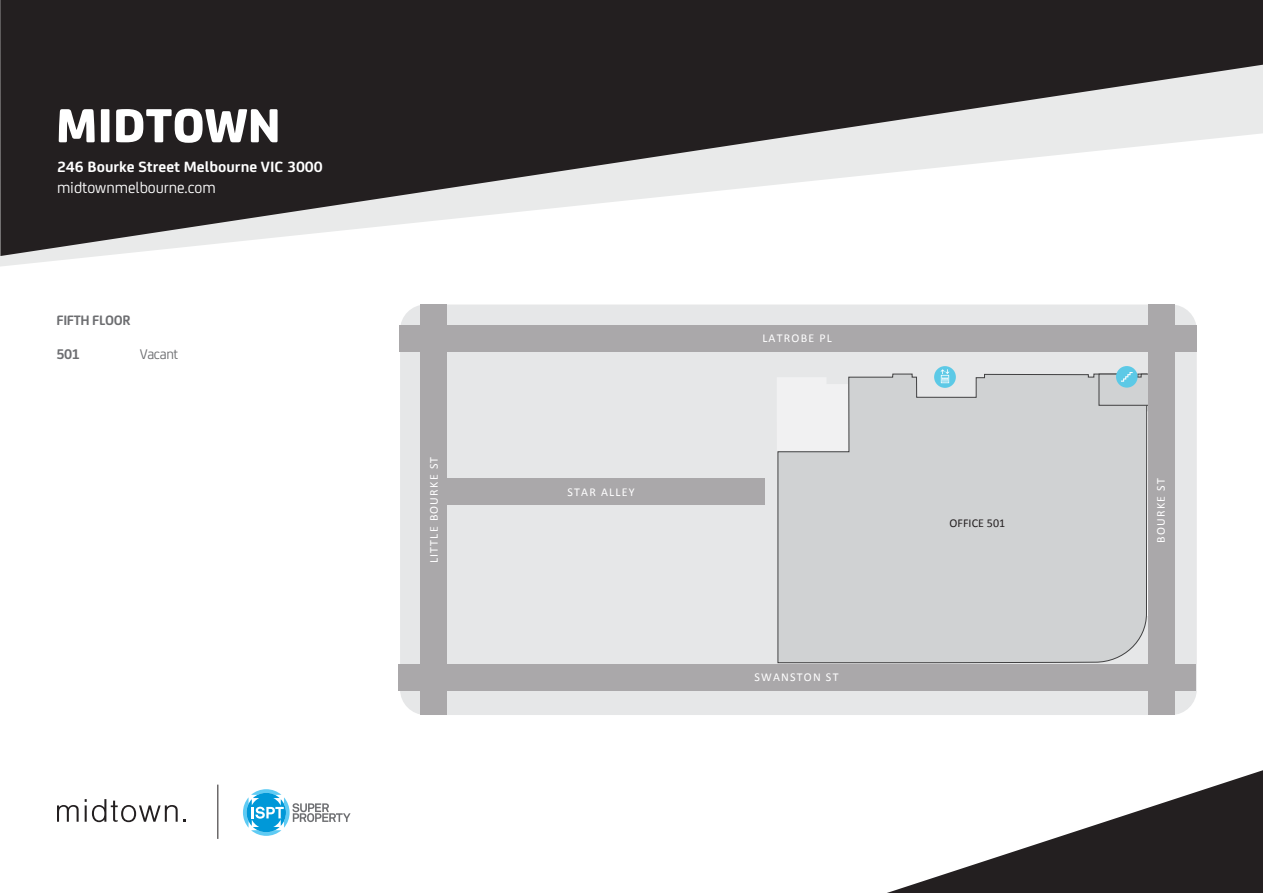
<style>
.page{position:relative;width:1263px;height:893px;background:#fff}
.page>*{position:absolute;margin:0;border:0;box-sizing:border-box;transform-origin:0 0}
.t1{font:800 51.3px "FS Joey";color:#fff}
.t2{font:16.65px "FS Joey";letter-spacing:-.005em;color:#fff}
.t3{font:700 15.9px "FS Joey";color:#fff;scale:1.04 1}
.t4{font:15px "FS Joey";letter-spacing:-.025em;color:#6d6e71}
.t5{font:700 15px "FS Joey";color:#6d6e71}
.t6{font:700 14.55px "FS Joey";letter-spacing:-.025em;color:#6d6e71}
.t7{font:12px "Calibri";letter-spacing:.1em;color:#fff}
.t8{font:12px "Calibri";letter-spacing:.01em;color:#231f20}
</style>
<div class="page">
<svg style="left:0;top:0;width:1263px;height:256px;fill:#231f20"></svg>
<svg style="left:887px;top:770px;width:376px;height:123px"></svg>
<hr style="left:217px;top:785px;width:1px;height:54px;background:#231f20">
<svg style="left:243px;top:789px;width:108px;height:47px"></svg>
<svg style="left:57px;top:805px;width:22px;height:17px"></svg>
<svg style="left:85px;top:799px;width:93px;height:23px"></svg>
<div style="left:400px;top:304px;width:797px;height:411px;background:#e6e7e8;border-radius:26px"></div>
<div style="left:399px;top:325px;width:797px;height:26px;background:#aaa8aa"></div>
<div style="left:438px;top:478px;width:327px;height:27px;background:#aaa8aa"></div>
<div style="left:420px;top:304px;width:27px;height:411px;background:#aaa8aa"></div>
<div style="left:398px;top:664px;width:798px;height:27px;background:#aaa8aa"></div>
<svg style="left:777px;top:0;width:370px;height:663px"></svg>
<div style="left:1147px;top:304px;width:27px;height:411px;background:#aaa8aa"></div>
<div style="left:1116px;top:366px;width:21px;height:22px;background:#5cc9e6;border-radius:50%"></div>
<svg style="left:1098px;top:372px;width:50px;height:246px;background:#caced0"></svg>
<svg style="left:934px;top:366px;width:22px;height:22px"></svg>
<svg style="left:941px;top:369px;width:8px;height:14px"></svg>
<h1 class="t1" style="left:56px;top:85px;width:226px">MIDTOWN</h1>
<h3 class="t3" style="left:57px;top:155px;width:257px">246 Bourke Street Melbourne VIC 3000</h3>
<h2 class="t2" style="left:57px;top:176px;width:160px">midtownmelbourne.com</h2>
<p class="t6" style="left:56px;top:309px;width:76px">FIFTH FLOOR</p>
<p class="t5" style="left:56px;top:343px;width:25px">501</p>
<p class="t4" style="left:140px;top:344px;width:40px">Vacant</p>
<p class="t7" style="left:426px;top:563px;width:108px;rotate:-90deg">LITTLE BOURKE ST</p>
<p class="t7" style="left:762px;top:330px;width:71px">LATROBE PL</p>
<p class="t7" style="left:567px;top:484px;width:69px">STAR ALLEY</p>
<p class="t7" style="left:1153px;top:543px;width:66px;rotate:-90deg">BOURKE ST</p>
<p class="t8" style="left:949px;top:515px;width:57px">OFFICE 501</p>
<p class="t7" style="left:754px;top:670px;width:86px">SWANSTON ST</p>
</div>
